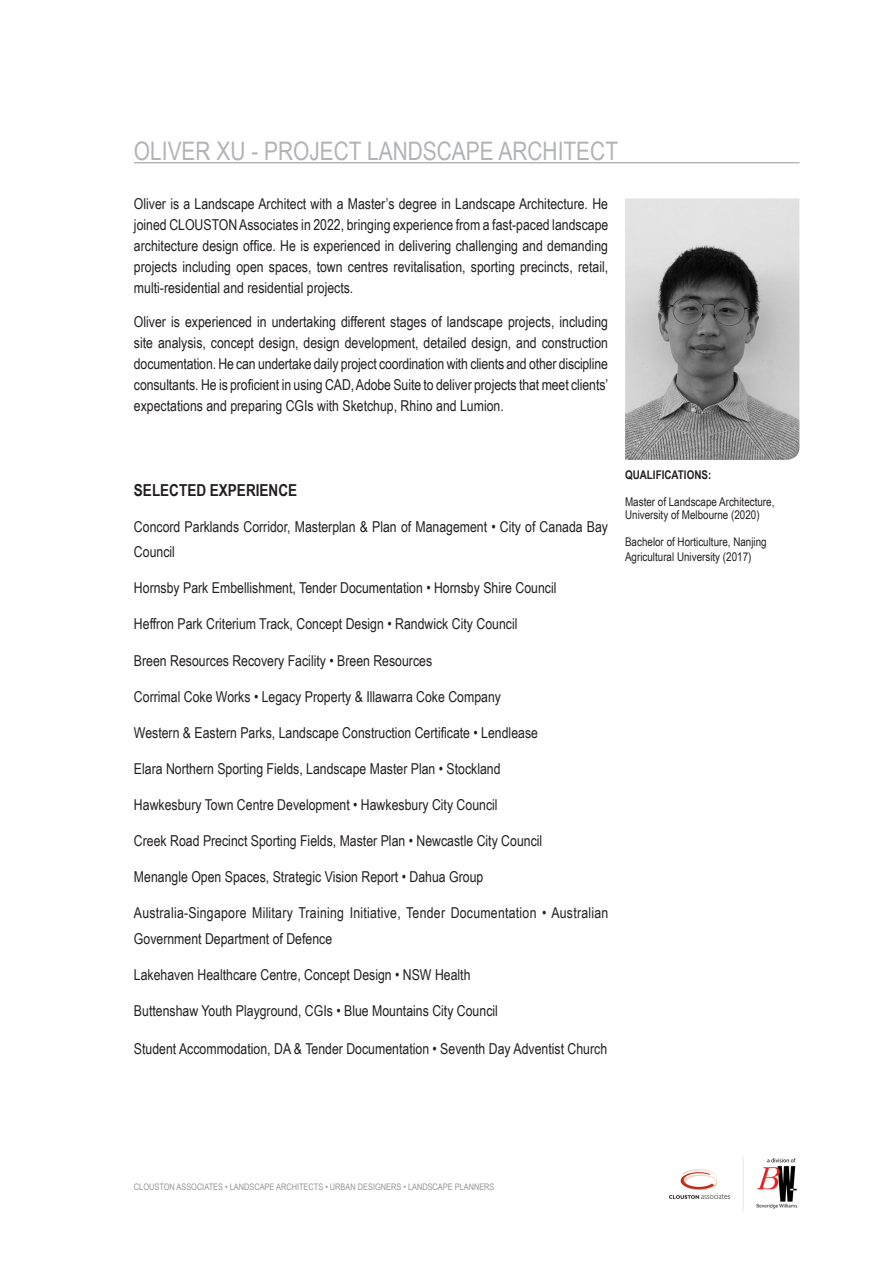
<style>
.page{position:relative;width:893px;height:1263px;background:#fff}
.page>*{position:absolute;margin:0;border:0;box-sizing:border-box;transform-origin:0 0}
.HEADING_1_CHAPTER_HEADING{font:25.5px "Arial Narrow";color:#b2b3b7}
.HEADING_2_BOLD_CAPITALS{font:700 16.5px "Arial Narrow";color:#231f20}
.TEXT_1B_Body_text_project_list{font:15px/25.5px "Arial Narrow";color:#231f20}
.TEXT_1_Body_text{font:15px/21px "Arial Narrow";color:#231f20;text-align:justify}
.TEXT_9_CV_column{font:12px/13.5px "Arial Narrow";color:#231f20}
.TEXT_9_CV_column-2{font:700 12px "Arial Narrow";color:#231f20}
.t1{font:9px "Arial Narrow";color:#939598}
</style>
<div class="page">
<img style="left:669px;top:1156px;width:129px;height:56px">
<hr style="left:134px;top:163px;width:665px;height:1px;background:#939598">
<img style="left:625px;top:198px;width:174px;height:262px">
<p class="HEADING_1_CHAPTER_HEADING" style="left:134px;top:132px;width:486px">OLIVER XU - PROJECT LANDSCAPE ARCHITECT</p>
<p class="TEXT_1_Body_text" style="left:134px;top:193px;width:476px">Oliver is a Landscape Architect with a Master’s degree in Landscape Architecture. He joined CLOUSTON Associates in 2022, bringing experience from a fast-paced landscape architecture design office. He is experienced in delivering challenging and demanding projects including open spaces, town centres revitalisation, sporting precincts, retail, multi-residential and residential projects.</p>
<p class="TEXT_1_Body_text" style="left:134px;top:311px;width:476px">Oliver is experienced in undertaking different stages of landscape projects, including site analysis, concept design, design development, detailed design, and construction documentation. He can undertake daily project coordination with clients and other discipline consultants. He is proficient in using CAD, Adobe Suite to deliver projects that meet clients’ expectations and preparing CGIs with Sketchup, Rhino and Lumion.</p>
<p class="HEADING_2_BOLD_CAPITALS" style="left:134px;top:477px;width:165px">SELECTED EXPERIENCE</p>
<p class="TEXT_1B_Body_text_project_list" style="left:134px;top:513px;width:476px">Concord Parklands Corridor, Masterplan &amp; Plan of Management • City of Canada Bay<br>Council</p>
<p class="TEXT_1B_Body_text_project_list" style="left:134px;top:575px;width:424px">Hornsby Park Embellishment, Tender Documentation • Hornsby Shire Council</p>
<p class="TEXT_1B_Body_text_project_list" style="left:134px;top:611px;width:385px">Heffron Park Criterium Track, Concept Design • Randwick City Council</p>
<p class="TEXT_1B_Body_text_project_list" style="left:134px;top:647px;width:300px">Breen Resources Recovery Facility • Breen Resources</p>
<p class="TEXT_1B_Body_text_project_list" style="left:134px;top:683px;width:369px">Corrimal Coke Works • Legacy Property &amp; Illawarra Coke Company</p>
<p class="TEXT_1B_Body_text_project_list" style="left:134px;top:719px;width:406px">Western &amp; Eastern Parks, Landscape Construction Certificate • Lendlease</p>
<p class="TEXT_1B_Body_text_project_list" style="left:134px;top:755px;width:368px">Elara Northern Sporting Fields, Landscape Master Plan • Stockland</p>
<p class="TEXT_1B_Body_text_project_list" style="left:134px;top:791px;width:365px">Hawkesbury Town Centre Development • Hawkesbury City Council</p>
<p class="TEXT_1B_Body_text_project_list" style="left:134px;top:828px;width:410px">Creek Road Precinct Sporting Fields, Master Plan • Newcastle City Council</p>
<p class="TEXT_1B_Body_text_project_list" style="left:134px;top:864px;width:351px">Menangle Open Spaces, Strategic Vision Report • Dahua Group</p>
<p class="TEXT_1B_Body_text_project_list" style="left:134px;top:900px;width:476px">Australia-Singapore Military Training Initiative, Tender Documentation • Australian<br>Government Department of Defence</p>
<p class="TEXT_1B_Body_text_project_list" style="left:134px;top:961px;width:338px">Lakehaven Healthcare Centre, Concept Design • NSW Health</p>
<p class="TEXT_1B_Body_text_project_list" style="left:134px;top:998px;width:365px">Buttenshaw Youth Playground, CGIs • Blue Mountains City Council</p>
<p class="TEXT_1B_Body_text_project_list" style="left:134px;top:1035px;width:475px">Student Accommodation, DA &amp; Tender Documentation • Seventh Day Adventist Church</p>
<p class="TEXT_9_CV_column-2" style="left:625px;top:466px;width:88px">QUALIFICATIONS:</p>
<p class="TEXT_9_CV_column" style="left:625px;top:494px;width:151px">Master of Landscape Architecture,<br>University of Melbourne (2020)</p>
<p class="TEXT_9_CV_column" style="left:625px;top:534px;width:143px;line-height:14.4px">Bachelor of Horticulture, Nanjing<br>Agricultural University (2017)</p>
<p class="t1" style="left:134px;top:1180px;width:362px">CLOUSTON ASSOCIATES • LANDSCAPE ARCHITECTS • URBAN DESIGNERS • LANDSCAPE PLANNERS</p>
</div>
